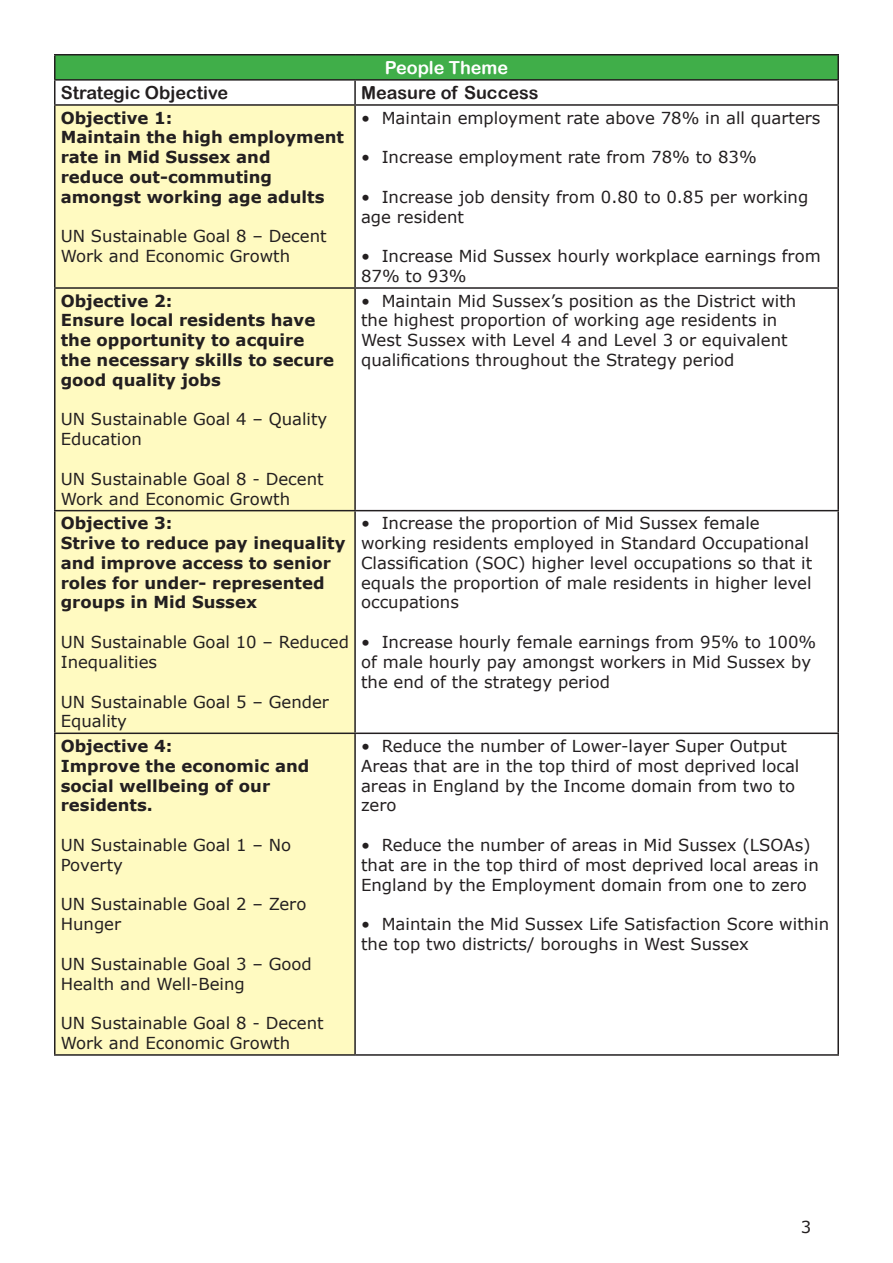
<style>
.page{position:relative;width:893px;height:1263px;background:#fff}
.page>*{position:absolute;margin:0;border:0;box-sizing:border-box;transform-origin:0 0}
.t1{font:18px "Arial Rounded MT Bold";color:#231f20}
.t2{font:18px "Arial Rounded MT Bold";color:#fff}
.t3{font:16.5px/19.8px "Verdana";color:#231f20}
.t4{font:700 16.5px/19.8px "Verdana";color:#231f20}
</style>
<div class="page">
<div style="left:55px;top:55px;width:783px;height:25px;background:#40ae49"></div>
<div style="left:56px;top:106px;width:298px;height:948px;background:#fffac1"></div>
<hr style="left:54px;top:54px;width:301px;height:2px;background:#231f20">
<hr style="left:54px;top:56px;width:2px;height:23px;background:#231f20">
<hr style="left:355px;top:54px;width:484px;height:2px;background:#231f20">
<hr style="left:837px;top:56px;width:2px;height:23px;background:#231f20">
<hr style="left:54px;top:79px;width:301px;height:2px;background:#231f20">
<hr style="left:54px;top:81px;width:2px;height:23px;background:#231f20">
<hr style="left:355px;top:79px;width:484px;height:2px;background:#231f20">
<hr style="left:354px;top:81px;width:2px;height:23px;background:#231f20">
<hr style="left:837px;top:81px;width:2px;height:23px;background:#231f20">
<hr style="left:54px;top:104px;width:301px;height:2px;background:#231f20">
<hr style="left:54px;top:106px;width:2px;height:181px;background:#231f20">
<hr style="left:355px;top:104px;width:484px;height:2px;background:#231f20">
<hr style="left:354px;top:106px;width:2px;height:181px;background:#231f20">
<hr style="left:837px;top:106px;width:2px;height:181px;background:#231f20">
<hr style="left:54px;top:287px;width:301px;height:2px;background:#231f20">
<hr style="left:54px;top:289px;width:2px;height:221px;background:#231f20">
<hr style="left:355px;top:287px;width:484px;height:2px;background:#231f20">
<hr style="left:354px;top:289px;width:2px;height:221px;background:#231f20">
<hr style="left:837px;top:289px;width:2px;height:221px;background:#231f20">
<hr style="left:54px;top:510px;width:301px;height:1px;background:#231f20">
<hr style="left:54px;top:511px;width:2px;height:221px;background:#231f20">
<hr style="left:355px;top:510px;width:484px;height:1px;background:#231f20">
<hr style="left:354px;top:511px;width:2px;height:221px;background:#231f20">
<hr style="left:837px;top:511px;width:2px;height:221px;background:#231f20">
<hr style="left:54px;top:732px;width:301px;height:2px;background:#231f20">
<hr style="left:54px;top:734px;width:2px;height:320px;background:#231f20">
<hr style="left:355px;top:732px;width:484px;height:2px;background:#231f20">
<hr style="left:354px;top:734px;width:2px;height:320px;background:#231f20">
<hr style="left:837px;top:734px;width:2px;height:320px;background:#231f20">
<hr style="left:54px;top:1054px;width:301px;height:2px;background:#231f20">
<hr style="left:355px;top:1054px;width:484px;height:2px;background:#231f20">
<p class="t2" style="left:385px;top:57px;width:125px">People Theme</p>
<p class="t1" style="left:61px;top:82px;width:169px">Strategic Objective</p>
<p class="t1" style="left:361px;top:82px;width:179px">Measure of Success</p>
<p class="t4" style="left:61px;top:107px;width:113px">Objective 1:</p>
<p class="t4" style="left:61px;top:127px;width:285px">Maintain the high employment rate in Mid Sussex and</p>
<p class="t4" style="left:61px;top:167px;width:265px">reduce out-commuting amongst working age adults</p>
<p class="t3" style="left:61px;top:226px;width:267px">UN Sustainable Goal 8 – Decent<br>Work and Economic Growth</p>
<p class="t3" style="left:361px;top:108px;width:461px">• Maintain employment rate above 78% in all quarters</p>
<p class="t3" style="left:361px;top:147px;width:397px">• Increase employment rate from 78% to 83%</p>
<p class="t3" style="left:361px;top:187px;width:449px">• Increase job density from 0.80 to 0.85 per working age resident</p>
<p class="t3" style="left:361px;top:246px;width:461px">• Increase Mid Sussex hourly workplace earnings from<br>87% to 93%</p>
<p class="t4" style="left:61px;top:290px;width:113px">Objective 2:</p>
<p class="t4" style="left:61px;top:310px;width:275px">Ensure local residents have the opportunity to acquire the necessary skills to secure good quality jobs</p>
<p class="t3" style="left:61px;top:409px;width:268px">UN Sustainable Goal 4 – Quality<br>Education</p>
<p class="t3" style="left:61px;top:469px;width:264px">UN Sustainable Goal 8 - Decent<br>Work and Economic Growth</p>
<p class="t4" style="left:61px;top:513px;width:113px">Objective 3:</p>
<p class="t4" style="left:61px;top:533px;width:286px">Strive to reduce pay inequality and improve access to senior roles for under- represented groups in Mid Sussex</p>
<p class="t3" style="left:61px;top:632px;width:290px">UN Sustainable Goal 10 – Reduced<br>Inequalities</p>
<p class="t3" style="left:61px;top:691px;width:270px">UN Sustainable Goal 5 – Gender<br>Equality</p>
<p class="t4" style="left:61px;top:736px;width:113px">Objective 4:</p>
<p class="t4" style="left:61px;top:755px;width:250px">Improve the economic and social wellbeing of our residents.</p>
<p class="t3" style="left:61px;top:835px;width:232px">UN Sustainable Goal 1 – No<br>Poverty</p>
<p class="t3" style="left:61px;top:894px;width:247px">UN Sustainable Goal 2 – Zero<br>Hunger</p>
<p class="t3" style="left:61px;top:954px;width:253px">UN Sustainable Goal 3 – Good<br>Health and Well-Being</p>
<p class="t3" style="left:61px;top:1013px;width:264px">UN Sustainable Goal 8 - Decent<br>Work and Economic Growth</p>
<p class="t3" style="left:361px;top:291px;width:437px">• Maintain Mid Sussex’s position as the District with the highest proportion of working age residents in West Sussex with Level 4 and Level 3 or equivalent qualifications throughout the Strategy period</p>
<p class="t3" style="left:361px;top:513px;width:453px">• Increase the proportion of Mid Sussex female working residents employed in Standard Occupational Classification (SOC) higher level occupations so that it equals the proportion of male residents in higher level occupations</p>
<p class="t3" style="left:361px;top:632px;width:457px">• Increase hourly female earnings from 95% to 100% of male hourly pay amongst workers in Mid Sussex by the end of the strategy period</p>
<p class="t3" style="left:361px;top:736px;width:440px">• Reduce the number of Lower-layer Super Output Areas that are in the top third of most deprived local areas in England by the Income domain from two to zero</p>
<p class="t3" style="left:361px;top:835px;width:459px">• Reduce the number of areas in Mid Sussex (LSOAs) that are in the top third of most deprived local areas in<br>England by the Employment domain from one to zero</p>
<p class="t3" style="left:361px;top:914px;width:470px">• Maintain the Mid Sussex Life Satisfaction Score within the top two districts/ boroughs in West Sussex</p>
<p class="t3" style="left:801px;top:1217px;width:12px">3</p>
</div>
